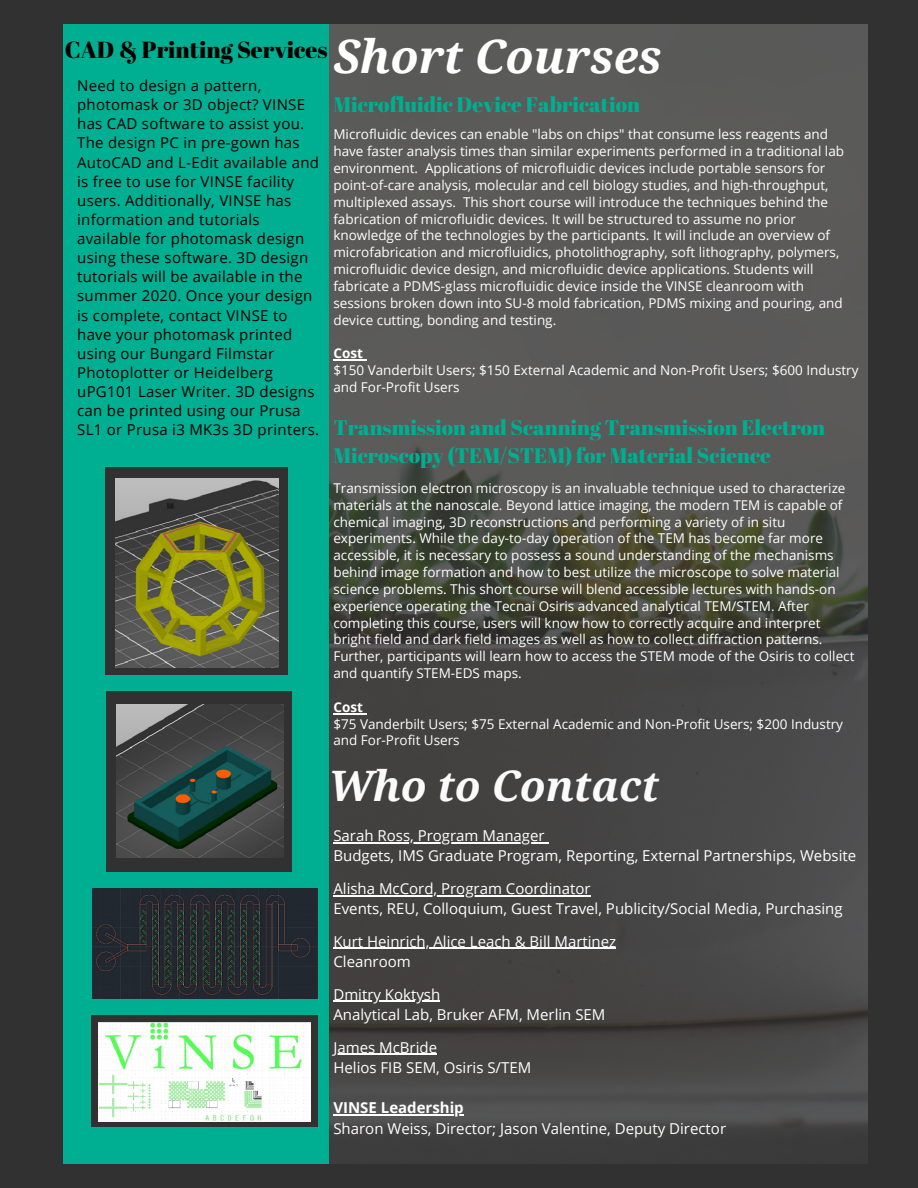
<style>
.page{position:relative;width:918px;height:1188px;background:#313131}
.page>*{position:absolute;margin:0;border:0;box-sizing:border-box;transform-origin:0 0}
.t1{font:italic 700 42px "Droid Serif";color:#fafafa}
.t2{font:23.25px "Abril Fatface";color:#000}
.t3{font:21px/28.5px "Abril Fatface";color:#00af92}
.t4{font:15px/19px "Open Sans";letter-spacing:.02em;color:#000}
.t5{font:15px/20.2px "Open Sans";color:#fff}
.t6{font:700 15px "Open Sans";color:#fff}
.t7{font:13.5px/16.8px "Open Sans";color:#fff}
.t8{font:700 13.5px "Open Sans";color:#fff}
.s1{font-family:"Droid Serif";font-weight:700;font-style:italic;font-size:45.9px;color:#fff}
</style>
<div class="page">
<img style="left:328px;top:25px;width:539px;height:1138px">
<div style="left:64px;top:25px;width:264px;height:1139px;background:#00af92"></div>
<div style="left:105px;top:468px;width:183px;height:207px;background:#313131"></div>
<img style="left:115px;top:478px;width:164px;height:189px">
<div style="left:106px;top:691px;width:185px;height:181px;background:#313131"></div>
<img style="left:116px;top:704px;width:167px;height:153px">
<div style="left:91px;top:1015px;width:226px;height:112px;background:#313131"></div>
<img style="left:98px;top:1022px;width:213px;height:99px">
<img style="left:93px;top:888px;width:225px;height:111px">
<hr style="left:333px;top:360px;width:30px;height:1px;background:#fff">
<hr style="left:333px;top:713px;width:30px;height:2px;background:#fff">
<hr style="left:333px;top:842px;width:212px;height:1px;background:#fff">
<hr style="left:333px;top:895px;width:258px;height:1px;background:#fff">
<hr style="left:333px;top:948px;width:283px;height:1px;background:#fff">
<hr style="left:333px;top:1001px;width:107px;height:1px;background:#fff">
<hr style="left:333px;top:1054px;width:104px;height:1px;background:#fff">
<hr style="left:333px;top:1114px;width:131px;height:2px;background:#fff">
<h2 class="t2" style="left:65px;top:33px;width:599px">CAD &amp; Printing Services <span class="s1">Short Courses</span></h2>
<p class="t4" style="left:77px;top:76px;width:244px">Need to design a pattern, photomask or 3D object? VINSE has CAD software to assist you.<br>The design PC in pre-gown has<br>AutoCAD and L-Edit available and is free to use for VINSE facility users. Additionally, VINSE has information and tutorials available for photomask design using these software. 3D design tutorials will be available in the summer 2020. Once your design is complete, contact VINSE to have your photomask printed using our Bungard Filmstar<br>Photoplotter or Heidelberg uPG101 Laser Writer. 3D designs can be printed using our Prusa<br>SL1 or Prusa i3 MK3s 3D printers.</p>
<h3 class="t3" style="left:333px;top:90px;width:308px">Microfluidic Device Fabrication</h3>
<p class="t7" style="left:333px;top:126px;width:512px">Microfluidic devices can enable "labs on chips" that consume less reagents and have faster analysis times than similar experiments performed in a traditional lab environment. Applications of microfluidic devices include portable sensors for point-of-care analysis, molecular and cell biology studies, and high-throughput, multiplexed assays. This short course will introduce the techniques behind the fabrication of microfluidic devices. It will be structured to assume no prior knowledge of the technologies by the participants. It will include an overview of microfabrication and microfluidics, photolithography, soft lithography, polymers, microfluidic device design, and microfluidic device applications. Students will fabricate a PDMS-glass microfluidic device inside the VINSE cleanroom with sessions broken down into SU-8 mold fabrication, PDMS mixing and pouring, and device cutting, bonding and testing.</p>
<p class="t8" style="left:333px;top:344px;width:31px">Cost</p>
<p class="t7" style="left:333px;top:361px;width:527px">$150 Vanderbilt Users; $150 External Academic and Non-Profit Users; $600 Industry and For-Profit Users</p>
<h3 class="t3" style="left:333px;top:412px;width:493px">Transmission and Scanning Transmission Electron<br>Microscopy (TEM/STEM) for Material Science</h3>
<p class="t7" style="left:333px;top:479px;width:523px">Transmission electron microscopy is an invaluable technique used to characterize materials at the nanoscale. Beyond lattice imaging, the modern TEM is capable of chemical imaging, 3D reconstructions and performing a variety of in situ experiments. While the day-to-day operation of the TEM has become far more accessible, it is necessary to possess a sound understanding of the mechanisms behind image formation and how to best utilize the microscope to solve material science problems. This short course will blend accessible lectures with hands-on experience operating the Tecnai Osiris advanced analytical TEM/STEM. After completing this course, users will know how to correctly acquire and interpret bright field and dark field images as well as how to collect diffraction patterns.<br>Further, participants will learn how to access the STEM mode of the Osiris to collect and quantify STEM-EDS maps.</p>
<p class="t8" style="left:333px;top:697px;width:31px">Cost</p>
<p class="t7" style="left:333px;top:715px;width:511px">$75 Vanderbilt Users; $75 External Academic and Non-Profit Users; $200 Industry and For-Profit Users</p>
<h1 class="t1" style="left:328px;top:762px;width:332px">Who to Contact</h1>
<p class="t5" style="left:333px;top:825px;width:524px">Sarah Ross, Program Manager<br>Budgets, IMS Graduate Program, Reporting, External Partnerships, Website</p>
<p class="t5" style="left:333px;top:878px;width:511px">Alisha McCord, Program Coordinator<br>Events, REU, Colloquium, Guest Travel, Publicity/Social Media, Purchasing</p>
<p class="t5" style="left:333px;top:931px;width:284px">Kurt Heinrich, Alice Leach &amp; Bill Martinez<br>Cleanroom</p>
<p class="t5" style="left:333px;top:984px;width:274px">Dmitry Koktysh<br>Analytical Lab, Bruker AFM, Merlin SEM</p>
<p class="t5" style="left:333px;top:1037px;width:199px">James McBride<br>Helios FIB SEM, Osiris S/TEM</p>
<p class="t6" style="left:333px;top:1097px;width:132px">VINSE Leadership</p>
<p class="t5" style="left:333px;top:1118px;width:394px">Sharon Weiss, Director; Jason Valentine, Deputy Director</p>
</div>
